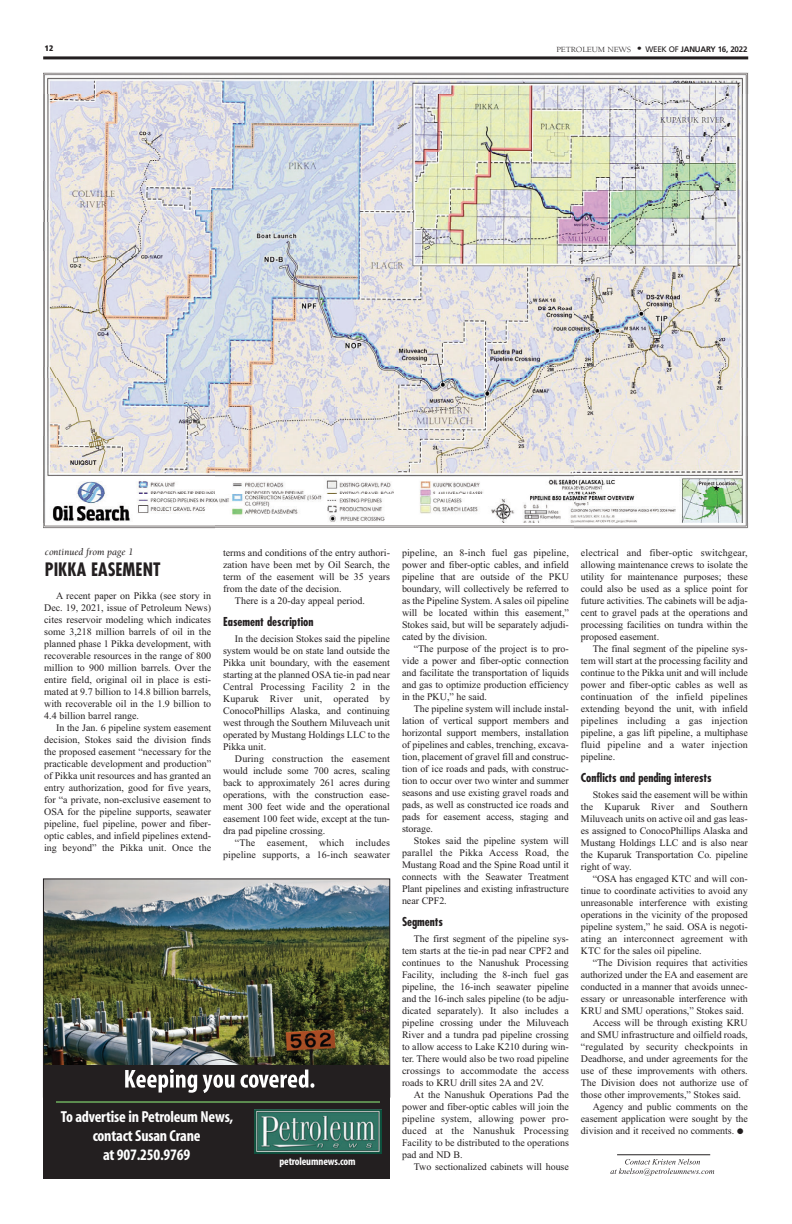
<style>
.page{position:relative;width:792px;height:1224px;background:#fff}
.page>*{position:absolute;margin:0;border:0;box-sizing:border-box;transform-origin:0 0}
.t1{font:700 condensed 18px "Futura";color:#231f20}
.t2{font:700 condensed 16px/19px "Myriad";letter-spacing:-.015em;color:#fff;text-align:center}
.t3{font:700 condensed 12px "Futura";letter-spacing:-.005em;color:#231f20}
.t4{font:700 condensed 11px "Myriad";letter-spacing:-.015em;color:#fff}
.t5{font:10px/12px "Times New Roman";letter-spacing:-.005em;color:#231f20;text-align:justify}
.t6{font:italic 10px "Berkeley";color:#231f20}
.t7{font:700 8px "Frutiger";letter-spacing:-.03em;color:#231f20}
.t8{font:900 condensed 8px "Frutiger";color:#231f20}
.s1{font-family:"Berkeley";font-weight:400;font-size:8.1px}
.s2{font-family:"Berkeley";font-weight:400;font-size:12px}
.s3{font-weight:400}
</style>
<div class="page">
<hr style="left:43px;top:56px;width:705px;height:3px;background:#231f20">
<img style="left:43px;top:72px;width:706px;height:457px">
<img style="left:45px;top:881px;width:343px;height:184px">
<div style="left:43px;top:1065px;width:347px;height:34px;background:#231f20"></div>
<svg style="left:240px;top:1070px;width:74px;height:18px"></svg>
<svg style="left:125px;top:1069px;width:72px;height:24px"></svg>
<svg style="left:203px;top:1075px;width:31px;height:18px"></svg>
<div style="left:43px;top:1098px;width:347px;height:81px;background:#231f20"></div>
<img style="left:254px;top:1110px;width:127px;height:44px">
<hr style="left:56px;top:1101px;width:324px;height:2px;background:#5c8c4f">
<svg style="left:610px;top:1159px;width:104px;height:17px"></svg>
<hr style="left:617px;top:1155px;width:93px;height:1px;background:#231f20">
<p class="t8" style="left:45px;top:45px;width:10px">12</p>
<p class="t7" style="left:556px;top:46px;width:193px"><span class="s1">PETROLEUM NEWS</span> <span class="s2">•</span> <span class="s3">WEEK OF</span> JANUARY 16, 2022</p>
<p class="t6" style="left:45px;top:548px;width:90px">continued from page 1</p>
<h1 class="t1" style="left:45px;top:562px;width:117px">PIKKA EASEMENT</h1>
<p class="t5" style="left:44px;top:591px;width:168px;text-indent:12px">A recent paper on Pikka (see story in Dec. 19, 2021, issue of Petroleum News) cites reservoir modeling which indicates some 3,218 million barrels of oil in the planned phase 1 Pikka development, with recoverable resources in the range of 800 million to 900 million barrels. Over the entire field, original oil in place is esti&shy;mated at 9.7 billion to 14.8 billion barrels, with recoverable oil in the 1.9 billion to 4.4 billion barrel range.</p>
<p class="t5" style="left:44px;top:723px;width:168px;text-indent:12px">In the Jan. 6 pipeline system easement decision, Stokes said the division finds the proposed easement “necessary for the practicable development and production” of Pikka unit resources and has granted an entry authorization, good for five years, for “a private, non-exclusive easement to OSA for the pipeline supports, seawater pipeline, fuel pipeline, power and fiber&shy;optic cables, and infield pipelines extend&shy;ing beyond” the Pikka unit. Once the</p>
<p class="t5" style="left:223px;top:548px;width:168px">terms and conditions of the entry authori-</p>
<p class="t5" style="left:223px;top:560px;width:168px">zation have been met by Oil Search, the</p>
<p class="t5" style="left:223px;top:572px;width:168px">term of the easement will be 35 years</p>
<p class="t5" style="left:223px;top:584px;width:120px">from the date of the decision.</p>
<p class="t5" style="left:235px;top:596px;width:132px">There is a 20-day appeal period.</p>
<p class="t3" style="left:223px;top:616px;width:92px">Easement description</p>
<p class="t5" style="left:223px;top:634px;width:168px;text-indent:12px">In the decision Stokes said the pipeline system would be on state land outside the Pikka unit boundary, with the easement starting at the planned OSA tie-in pad near Central Processing Facility 2 in the Kuparuk River unit, operated by ConocoPhillips Alaska, and continuing west through the Southern Miluveach unit operated by Mustang Holdings LLC to the Pikka unit.</p>
<p class="t5" style="left:223px;top:754px;width:168px;text-indent:12px">During construction the easement would include some 700 acres, scaling back to approximately 261 acres during operations, with the construction ease&shy;ment 300 feet wide and the operational easement 100 feet wide, except at the tun&shy;dra pad pipeline crossing.</p>
<p class="t5" style="left:223px;top:838px;width:168px;text-align:right">“The easement, which includes pipeline supports, a 16-inch seawater</p>
<h2 class="t2" style="left:61px;top:1109px;width:174px">To advertise in Petroleum News, contact Susan Crane<br>at 907.250.9769</h2>
<p class="t4" style="left:279px;top:1158px;width:78px">petroleumnews.com</p>
<p class="t5" style="left:402px;top:548px;width:168px">pipeline, an 8-inch fuel gas pipeline, power and fiber-optic cables, and infield pipeline that are outside of the PKU boundary, will collectively be referred to as the Pipeline System. A sales oil pipeline will be located within this easement,” Stokes said, but will be separately adjudi&shy;cated by the division.</p>
<p class="t5" style="left:402px;top:644px;width:168px;text-indent:12px">“The purpose of the project is to pro&shy;vide a power and fiber-optic connection and facilitate the transportation of liquids and gas to optimize production efficiency in the PKU,” he said.</p>
<p class="t5" style="left:402px;top:704px;width:168px;text-indent:12px">The pipeline system will include instal&shy;lation of vertical support members and horizontal support members, installation of pipelines and cables, trenching, excava&shy;tion, placement of gravel fill and construc&shy;tion of ice roads and pads, with construc&shy;tion to occur over two winter and summer seasons and use existing gravel roads and pads, as well as constructed ice roads and pads for easement access, staging and storage.</p>
<p class="t5" style="left:402px;top:836px;width:168px;text-indent:12px">Stokes said the pipeline system will parallel the Pikka Access Road, the Mustang Road and the Spine Road until it connects with the Seawater Treatment Plant pipelines and existing infrastructure near CPF2.</p>
<p class="t3" style="left:402px;top:916px;width:43px">Segments</p>
<p class="t5" style="left:402px;top:934px;width:168px;text-indent:12px">The first segment of the pipeline sys&shy;tem starts at the tie-in pad near CPF2 and continues to the Nanushuk Processing Facility, including the 8-inch fuel gas pipeline, the 16-inch seawater pipeline and the 16-inch sales pipeline (to be adju&shy;dicated separately). It also includes a pipeline crossing under the Miluveach River and a tundra pad pipeline crossing to allow access to Lake K210 during win&shy;ter. There would also be two road pipeline crossings to accommodate the access roads to KRU drill sites 2A and 2V.</p>
<p class="t5" style="left:402px;top:1090px;width:168px;text-indent:12px">At the Nanushuk Operations Pad the power and fiber-optic cables will join the pipeline system, allowing power pro&shy;duced at the Nanushuk Processing Facility to be distributed to the operations pad and ND B.</p>
<p class="t5" style="left:414px;top:1162px;width:157px">Two sectionalized cabinets will house</p>
<p class="t5" style="left:581px;top:548px;width:168px">electrical and fiber-optic switchgear, allowing maintenance crews to isolate the utility for maintenance purposes; these could also be used as a splice point for future activities. The cabinets will be adja&shy;cent to gravel pads at the operations and processing facilities on tundra within the proposed easement.</p>
<p class="t5" style="left:581px;top:644px;width:168px;text-indent:12px">The final segment of the pipeline sys&shy;tem will start at the processing facility and continue to the Pikka unit and will include power and fiber-optic cables as well as continuation of the infield pipelines extending beyond the unit, with infield pipelines including a gas injection pipeline, a gas lift pipeline, a multiphase fluid pipeline and a water injection pipeline.</p>
<p class="t3" style="left:581px;top:772px;width:132px">Conflicts and pending interests</p>
<p class="t5" style="left:581px;top:790px;width:168px;text-indent:12px">Stokes said the easement will be within the Kuparuk River and Southern Miluveach units on active oil and gas leas&shy;es assigned to ConocoPhillips Alaska and Mustang Holdings LLC and is also near the Kuparuk Transportation Co. pipeline right of way.</p>
<p class="t5" style="left:581px;top:874px;width:168px;text-indent:12px">“OSA has engaged KTC and will con&shy;tinue to coordinate activities to avoid any unreasonable interference with existing operations in the vicinity of the proposed pipeline system,” he said. OSA is negoti&shy;ating an interconnect agreement with KTC for the sales oil pipeline.</p>
<p class="t5" style="left:593px;top:958px;width:157px">“The Division requires that activities</p>
<p class="t5" style="left:581px;top:970px;width:168px">authorized under the EA and easement are</p>
<p class="t5" style="left:581px;top:982px;width:168px">conducted in a manner that avoids unnec-</p>
<p class="t5" style="left:581px;top:994px;width:168px">essary or unreasonable interference with</p>
<p class="t5" style="left:581px;top:1006px;width:165px">KRU and SMU operations,” Stokes said.</p>
<p class="t5" style="left:593px;top:1018px;width:157px">Access will be through existing KRU</p>
<p class="t5" style="left:581px;top:1030px;width:168px">and SMU infrastructure and oilfield roads,</p>
<p class="t5" style="left:581px;top:1042px;width:168px">“regulated by security checkpoints in</p>
<p class="t5" style="left:581px;top:1054px;width:168px">Deadhorse, and under agreements for the</p>
<p class="t5" style="left:581px;top:1066px;width:168px">use of these improvements with others.</p>
<p class="t5" style="left:581px;top:1078px;width:168px">The Division does not authorize use of</p>
<p class="t5" style="left:581px;top:1090px;width:162px">those other improvements,” Stokes said.</p>
<p class="t5" style="left:593px;top:1102px;width:157px">Agency and public comments on the</p>
<p class="t5" style="left:581px;top:1114px;width:168px">easement application were sought by the</p>
<p class="t5" style="left:581px;top:1126px;width:164px">division and it received no comments. ●</p>
</div>
